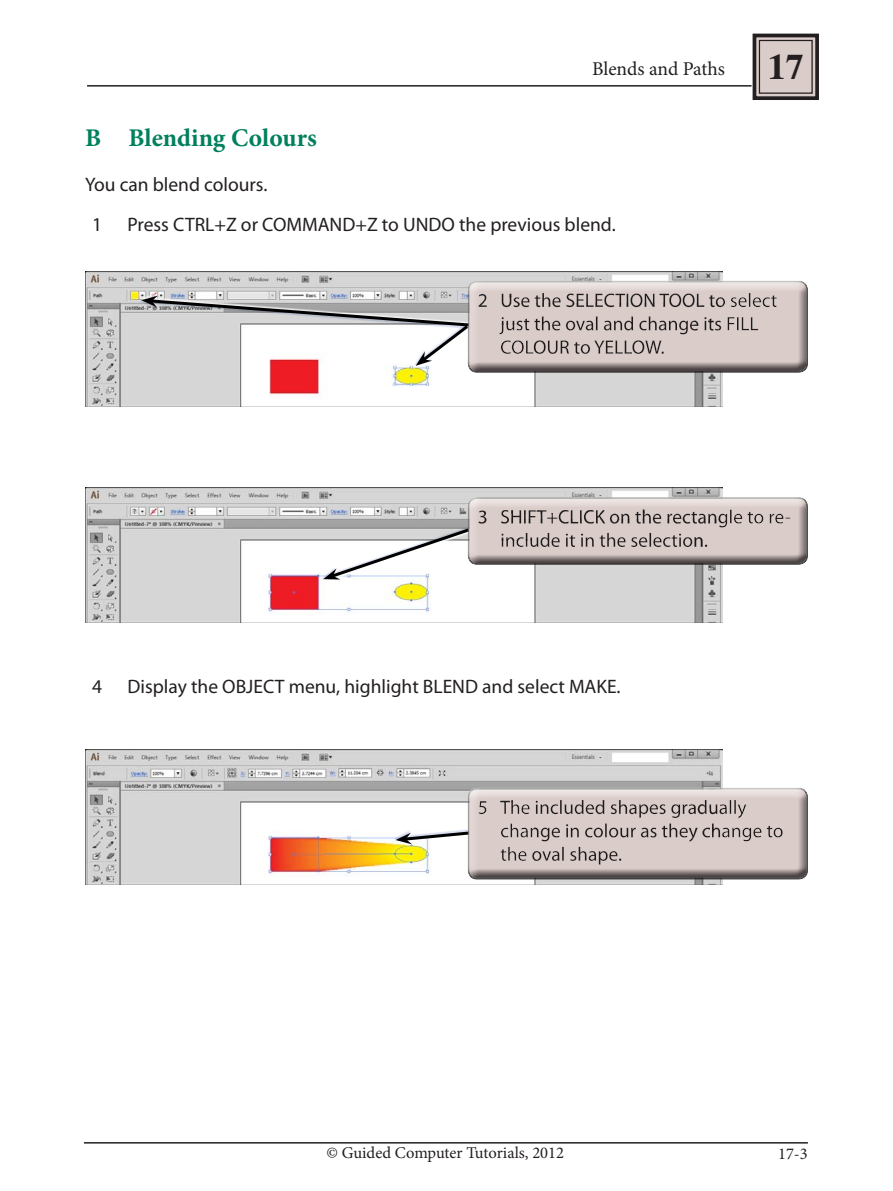
<style>
.page{position:relative;width:893px;height:1191px;background:#fff}
.page>*{position:absolute;margin:0;border:0;box-sizing:border-box;transform-origin:0 0}
.Index_section{font:700 36px "Times";color:#231f20}
.Sub-Head_point{font:700 25.5px "Minion Pro";color:#00805d}
.Body{font:19.5px "Myriad Pro";color:#231f20}
.Paragraph{font:19.5px "Myriad Pro";color:#231f20}
.Body-2{font:19.5px "Minion Pro";letter-spacing:-.005em;color:#231f20}
.Body-3{font:16.5px "Minion Pro";color:#231f20}
</style>
<div class="page">
<hr style="left:84px;top:1142px;width:724px;height:1px;background:#231f20">
<hr style="left:87px;top:85px;width:665px;height:2px;background:#231f20">
<svg style="left:751px;top:33px;width:68px;height:67px;background:#b1a6a4"></svg>
<div style="left:759px;top:40px;width:54px;height:54px;border:1px solid #231f20"></div>
<img style="left:85px;top:271px;width:638px;height:135px">
<img style="left:85px;top:487px;width:638px;height:135px">
<img style="left:85px;top:749px;width:638px;height:136px">
<div style="left:321px;top:526px;width:150px;height:54px;background:#1c41a2;opacity:.18"></div>
<div style="left:393px;top:832px;width:78px;height:14px;background:#fff;opacity:.94"></div>
<div style="left:393px;top:829px;width:78px;height:14px;background:#1c41a2;opacity:.18"></div>
<svg style="left:141px;top:281px;width:327px;height:91px"></svg>
<div style="left:468px;top:278px;width:340px;height:88px;background:#fff;opacity:.75"></div>
<div style="left:468px;top:281px;width:340px;height:92px;background:#231f20;opacity:.75"></div>
<svg style="left:323px;top:497px;width:400px;height:82px"></svg>
<div style="left:468px;top:495px;width:340px;height:63px;background:#fff;opacity:.75"></div>
<div style="left:468px;top:498px;width:340px;height:67px;background:#231f20;opacity:.75"></div>
<svg style="left:395px;top:787px;width:73px;height:92px"></svg>
<div style="left:468px;top:785px;width:340px;height:88px;background:#fff;opacity:.75"></div>
<div style="left:468px;top:788px;width:340px;height:91px;background:#231f20;opacity:.75"></div>
<p class="Body-2" style="left:592px;top:56px;width:134px">Blends and Paths</p>
<p class="Index_section" style="left:768px;top:33px;width:37px">17</p>
<p class="Sub-Head_point" style="left:85px;top:120px;width:233px">B Blending Colours</p>
<p class="Paragraph" style="left:85px;top:172px;width:184px">You can blend colours.</p>
<p class="Body" style="left:92px;top:213px;width:12px">1</p>
<p class="Body" style="left:128px;top:213px;width:490px">Press CTRL+Z or COMMAND+Z to UNDO the previous blend.</p>
<p class="Body" style="left:92px;top:674px;width:12px">4</p>
<p class="Body" style="left:128px;top:674px;width:494px">Display the OBJECT menu, highlight BLEND and select MAKE.</p>
<p class="Body-3" style="left:327px;top:1141px;width:239px">© Guided Computer Tutorials, 2012</p>
<p class="Body-3" style="left:778px;top:1142px;width:31px">17-3</p>
</div>
